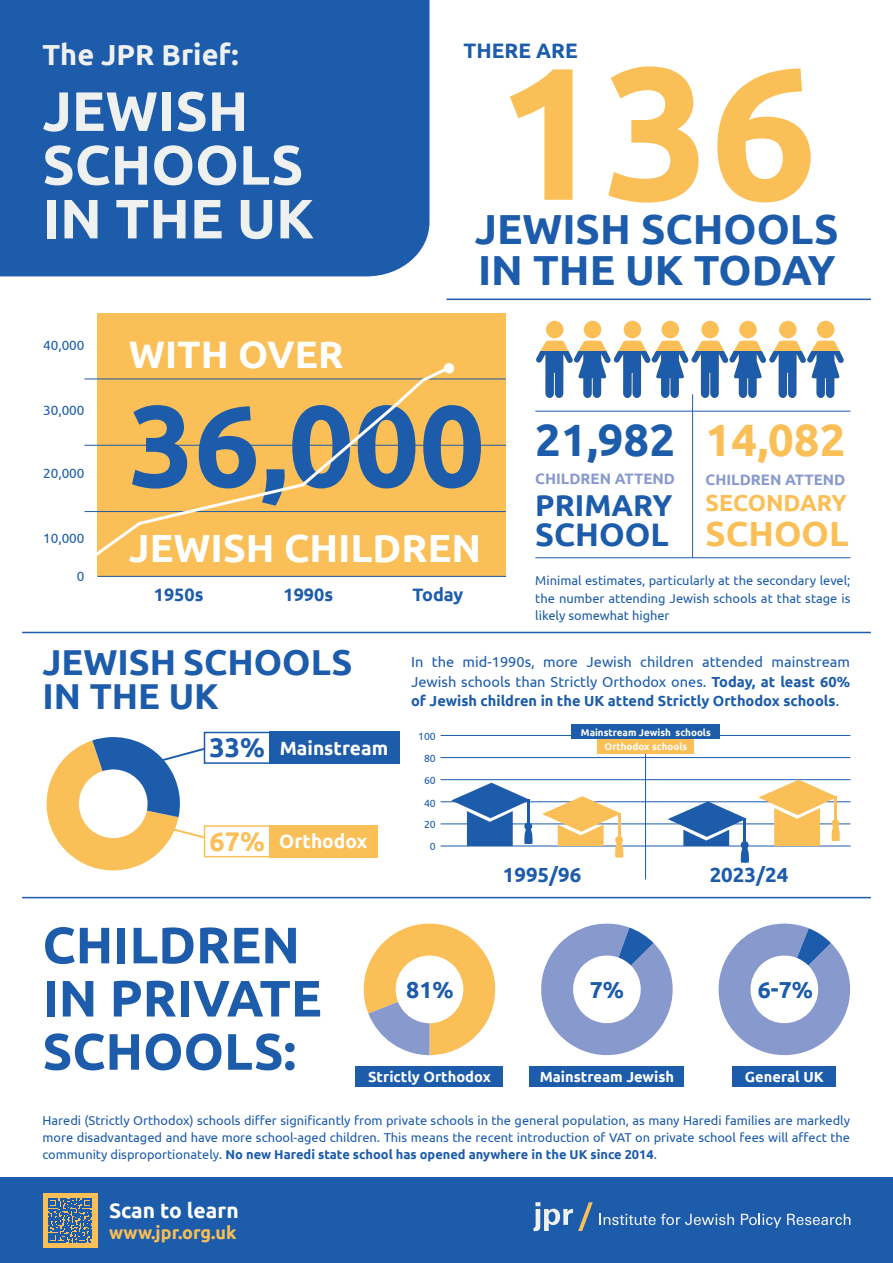
<style>
.page{position:relative;width:893px;height:1263px;background:#fff}
.page>*{position:absolute;margin:0;border:0;box-sizing:border-box;transform-origin:0 0}
.t1{font:700 188.1px "Ubuntu";color:#fabf56}
.t2{font:700 115.35px "Ubuntu";color:#1c5cab}
.t3{font:700 55.35px/53.7px "Ubuntu";color:#eff0f0}
.t4{font:700 51.15px/53.2px "Ubuntu";color:#1c5cab}
.t5{font:700 45.3px "Ubuntu";color:#1c5cab}
.t6{font:700 45.3px "Ubuntu";color:#fabf56}
.t7{font:700 42px/40.5px "Ubuntu";color:#1c5cab}
.t8{font:700 39.15px "Ubuntu";color:#fff}
.t9{font:700 38.25px "Ubuntu";color:#fff}
.t10{font:700 36px/34.5px "Ubuntu";color:#1c5cab}
.t11{font:700 34.8px "Ubuntu";color:#fabf56}
.t12{font:700 32.55px "Ubuntu";color:#1c5cab}
.t13{font:700 30.15px "Ubuntu";color:#1c5cab}
.t14{font:700 28.95px "Ubuntu";color:#eff0f0}
.t15{font:700 27px "Ubuntu";color:#fabf56}
.t16{font:700 27px "Ubuntu";color:#1c5cab}
.t17{font:700 23.25px "Ubuntu";color:#fabf56}
.t18{font:700 23.1px "Ubuntu";color:#1c5cab}
.t19{font:700 21px "Ubuntu";color:#fff}
.t20{font:700 21px "Ubuntu";color:#1c5cab}
.t21{font:700 20.4px "Ubuntu";color:#1c5cab}
.t22{font:700 19.2px "Ubuntu";color:#fff}
.t23{font:700 18px "Ubuntu";color:#1c5cab}
.t24{font:700 18px "Ubuntu";color:#fabf56}
.t25{font:700 15.15px "Ubuntu";color:#8899cd}
.t26{font:700 14.7px "Ubuntu";color:#fff}
.t27{font:14.55px/19.4px "Ubuntu";color:#1c5cab;text-align:justify}
.t28{font:13.5px "Ubuntu";color:#1c5cab}
.t29{font:12.9px/17.1px "Ubuntu";color:#1c5cab;text-align:justify}
.t30{font:10.5px "Ubuntu";color:#1c5cab}
.t31{font:700 9.75px "Ubuntu";color:#fff}
.s1{font-weight:700}
</style>
<div class="page">
<div style="left:0;top:1178px;width:893px;height:85px;background:#1c5cab"></div>
<div style="left:0;top:0;width:429px;height:276px;background:#1c5cab"></div>
<svg style="left:600px;top:1213px;width:134px;height:12px"></svg>
<svg style="left:741px;top:1214px;width:40px;height:14px"></svg>
<svg style="left:787px;top:1214px;width:63px;height:11px"></svg>
<svg style="left:533px;top:1202px;width:60px;height:29px"></svg>
<hr style="left:692px;top:394px;width:1px;height:164px;background:#1c5cab">
<hr style="left:645px;top:735px;width:1px;height:144px;background:#1c5cab">
<hr style="left:535px;top:411px;width:315px;height:1px;background:#1c5cab">
<hr style="left:535px;top:557px;width:315px;height:1px;background:#1c5cab">
<div style="left:98px;top:313px;width:408px;height:264px;background:#fabf56"></div>
<hr style="left:85px;top:379px;width:421px;height:1px;background:#1c5cab">
<hr style="left:85px;top:445px;width:421px;height:1px;background:#1c5cab">
<hr style="left:85px;top:511px;width:421px;height:1px;background:#1c5cab">
<hr style="left:98px;top:576px;width:408px;height:1px;background:#1c5cab">
<div style="left:661px;top:321px;width:18px;height:17px;background:#fabf56;border-radius:50%"></div>
<div style="left:624px;top:321px;width:17px;height:17px;background:#fabf56;border-radius:50%"></div>
<div style="left:739px;top:321px;width:18px;height:17px;background:#fabf56;border-radius:50%"></div>
<div style="left:701px;top:321px;width:18px;height:17px;background:#fabf56;border-radius:50%"></div>
<div style="left:817px;top:321px;width:17px;height:17px;background:#fabf56;border-radius:50%"></div>
<div style="left:779px;top:321px;width:18px;height:17px;background:#fabf56;border-radius:50%"></div>
<div style="left:584px;top:321px;width:17px;height:17px;background:#fabf56;border-radius:50%"></div>
<div style="left:546px;top:321px;width:17px;height:17px;background:#fabf56;border-radius:50%"></div>
<svg style="left:536px;top:341px;width:308px;height:57px"></svg>
<hr style="left:441px;top:846px;width:409px;height:1px;background:#1c5cab">
<hr style="left:441px;top:823px;width:409px;height:1px;background:#1c5cab">
<hr style="left:441px;top:801px;width:409px;height:1px;background:#1c5cab">
<hr style="left:441px;top:779px;width:409px;height:1px;background:#1c5cab">
<hr style="left:441px;top:757px;width:409px;height:1px;background:#1c5cab">
<hr style="left:441px;top:735px;width:409px;height:1px;background:#1c5cab">
<svg style="left:451px;top:783px;width:82px;height:63px"></svg>
<svg style="left:668px;top:801px;width:82px;height:62px"></svg>
<svg style="left:542px;top:796px;width:82px;height:61px"></svg>
<svg style="left:758px;top:780px;width:83px;height:66px"></svg>
<svg style="left:364px;top:923px;width:131px;height:132px"></svg>
<div style="left:355px;top:1066px;width:148px;height:20px;background:#1c5cab"></div>
<svg style="left:541px;top:923px;width:132px;height:133px"></svg>
<div style="left:529px;top:1066px;width:155px;height:20px;background:#1c5cab"></div>
<svg style="left:718px;top:923px;width:132px;height:132px"></svg>
<div style="left:733px;top:1066px;width:103px;height:20px;background:#1c5cab"></div>
<div style="left:204px;top:825px;width:130px;height:32px;background:#fff;border:2px solid #fabf56"></div>
<div style="left:269px;top:825px;width:109px;height:32px;background:#fabf56"></div>
<div style="left:204px;top:732px;width:130px;height:32px;background:#fff;border:2px solid #1c5cab"></div>
<div style="left:269px;top:732px;width:130px;height:32px;background:#1c5cab"></div>
<hr style="left:22px;top:897px;width:849px;height:1px;background:#1c5cab">
<hr style="left:22px;top:632px;width:849px;height:1px;background:#1c5cab">
<hr style="left:446px;top:299px;width:425px;height:1px;background:#1c5cab">
<svg style="left:89px;top:364px;width:364px;height:197px"></svg>
<div style="left:43px;top:1193px;width:55px;height:55px;background:#fabf56"></div>
<svg style="left:48px;top:1198px;width:44px;height:44px"></svg>
<div style="left:571px;top:725px;width:149px;height:14px;background:#1c5cab"></div>
<div style="left:597px;top:739px;width:97px;height:14px;background:#fabf56"></div>
<svg style="left:46px;top:736px;width:187px;height:135px"></svg>
<p class="t14" style="left:43px;top:37px;width:197px">The JPR Brief:</p>
<p class="t3" style="left:43px;top:84px;width:273px">JEWISH<br>SCHOOLS<br>IN THE UK</p>
<p class="t28" style="left:43px;top:337px;width:43px">40,000</p>
<p class="t9" style="left:129px;top:331px;width:216px">WITH OVER</p>
<p class="t20" style="left:463px;top:38px;width:116px">THERE ARE</p>
<p class="t1" style="left:497px;top:19px;width:322px">136</p>
<p class="t7" style="left:475px;top:208px;width:365px">JEWISH SCHOOLS<br>IN THE UK TODAY</p>
<p class="t2" style="left:129px;top:376px;width:357px">36,000</p>
<p class="t8" style="left:129px;top:524px;width:354px">JEWISH CHILDREN</p>
<p class="t28" style="left:43px;top:402px;width:43px">30,000</p>
<p class="t5" style="left:535px;top:413px;width:141px">21,982</p>
<p class="t25" style="left:535px;top:470px;width:141px">CHILDREN ATTEND</p>
<p class="t13" style="left:535px;top:486px;width:139px">PRIMARY</p>
<p class="t12" style="left:535px;top:514px;width:135px">SCHOOL</p>
<p class="t6" style="left:706px;top:413px;width:141px">14,082</p>
<p class="t25" style="left:706px;top:470px;width:141px">CHILDREN ATTEND</p>
<p class="t17" style="left:706px;top:488px;width:143px">SECONDARY</p>
<p class="t11" style="left:706px;top:512px;width:145px">SCHOOL</p>
<p class="t29" style="left:535px;top:572px;width:317px">Minimal estimates, particularly at the secondary level; the number attending Jewish schools at that stage is likely somewhat higher</p>
<p class="t27" style="left:411px;top:652px;width:440px">In the mid-1990s, more Jewish children attended mainstream Jewish schools than Strictly Orthodox ones. <span class="s1">Today, at least 60% of Jewish children in the UK attend Strictly Orthodox schools</span>.</p>
<p class="t28" style="left:43px;top:465px;width:43px">20,000</p>
<p class="t28" style="left:43px;top:530px;width:43px">10,000</p>
<p class="t28" style="left:77px;top:568px;width:9px">0</p>
<p class="t23" style="left:283px;top:584px;width:51px">1990s</p>
<p class="t23" style="left:412px;top:584px;width:53px">Today</p>
<p class="t23" style="left:154px;top:584px;width:51px">1950s</p>
<p class="t10" style="left:43px;top:644px;width:312px">JEWISH SCHOOLS<br>IN THE UK</p>
<p class="t16" style="left:210px;top:731px;width:57px">33%</p>
<p class="t22" style="left:280px;top:736px;width:110px">Mainstream</p>
<p class="t15" style="left:210px;top:825px;width:57px">67%</p>
<p class="t22" style="left:279px;top:830px;width:90px">Orthodox</p>
<p class="t30" style="left:418px;top:729px;width:19px">100</p>
<p class="t30" style="left:424px;top:751px;width:13px">80</p>
<p class="t30" style="left:424px;top:774px;width:13px">60</p>
<p class="t30" style="left:424px;top:796px;width:13px">40</p>
<p class="t30" style="left:424px;top:818px;width:13px">20</p>
<p class="t30" style="left:430px;top:840px;width:7px">0</p>
<p class="t31" style="left:581px;top:726px;width:131px">Mainstream Jewish schools</p>
<p class="t31" style="left:605px;top:740px;width:84px">Orthodox schools</p>
<p class="t21" style="left:503px;top:862px;width:80px">1995/96</p>
<p class="t21" style="left:710px;top:862px;width:80px">2023/24</p>
<p class="t4" style="left:43px;top:918px;width:281px">CHILDREN<br>IN PRIVATE<br>SCHOOLS:</p>
<p class="t18" style="left:406px;top:976px;width:49px">81%</p>
<p class="t26" style="left:368px;top:1068px;width:124px">Strictly Orthodox</p>
<p class="t18" style="left:590px;top:976px;width:36px">7%</p>
<p class="t26" style="left:540px;top:1068px;width:136px">Mainstream Jewish</p>
<p class="t18" style="left:758px;top:976px;width:57px">6-7%</p>
<p class="t26" style="left:745px;top:1068px;width:80px">General UK</p>
<p class="t29" style="left:43px;top:1111px;width:809px">Haredi (Strictly Orthodox) schools differ significantly from private schools in the general population, as many Haredi families are markedly more disadvantaged and have more school-aged children. This means the recent introduction of VAT on private school fees will affect the community disproportionately. <span class="s1">No new Haredi state school has opened anywhere in the UK since 2014</span>.</p>
<p class="t19" style="left:109px;top:1198px;width:131px">Scan to learn</p>
<p class="t24" style="left:109px;top:1222px;width:129px">www.jpr.org.uk</p>
</div>
